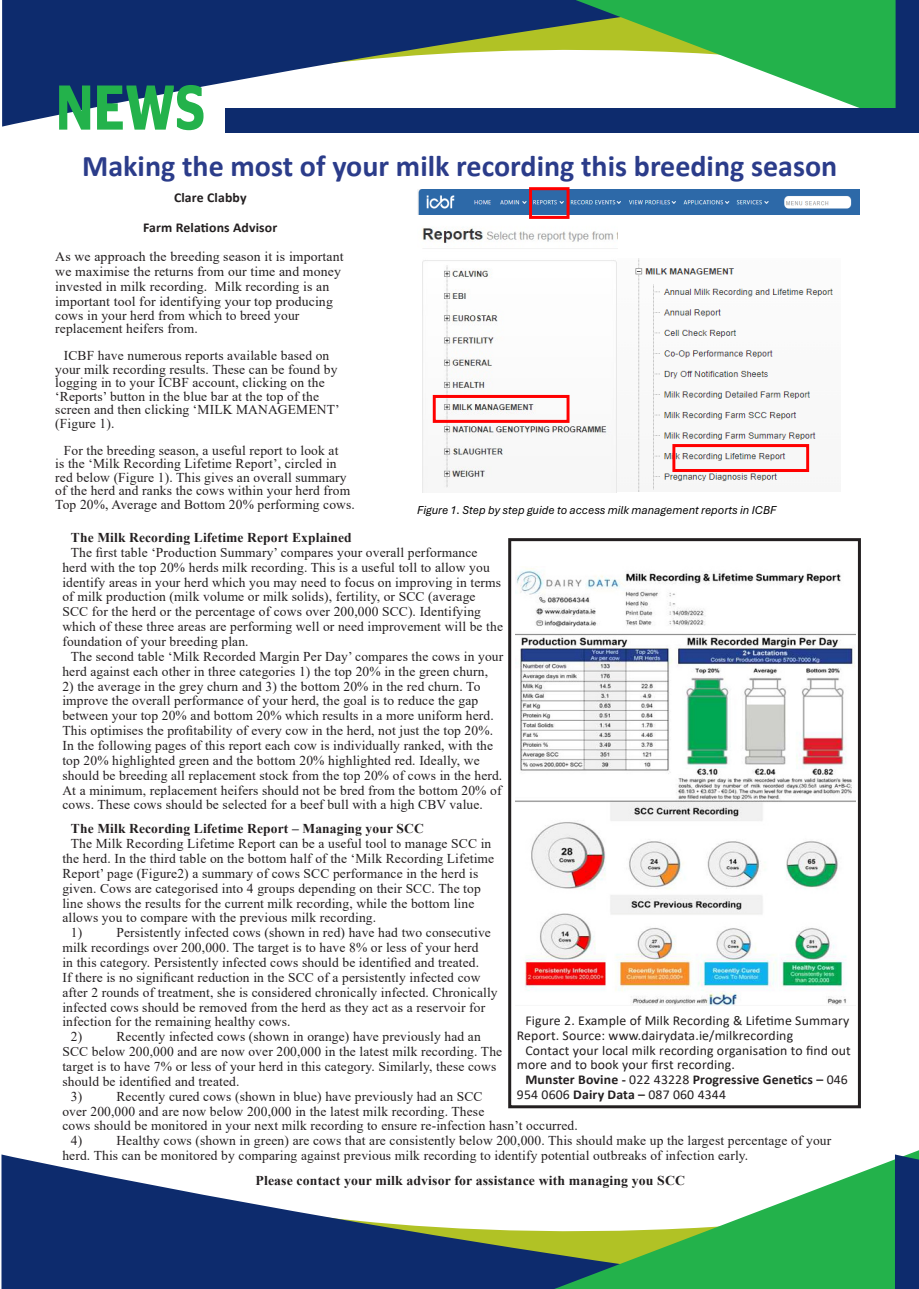
<style>
.page{position:relative;width:919px;height:1289px;background:#fff}
.page>*{position:absolute;margin:0;border:0;box-sizing:border-box;transform-origin:0 0}
.t1{font:600 63px "Stag Sans";color:#23b24b;scale:.83 1}
.t2{font:700 30px "Calibri";color:#2b3c8a}
.t3{font:13.5px/14.9px "Times New Roman";letter-spacing:.01em;color:#231f20}
.t4{font:13.5px/14.9px "Calibri";letter-spacing:.01em;color:#231f20}
.t5{font:700 13.5px "Times New Roman";letter-spacing:.01em;color:#231f20}
.t6{font:700 13.5px/14.9px "Calibri";letter-spacing:.01em;color:#231f20}
.t7{font:italic 12.15px "Aptos";color:#000}
.s1{font-weight:400}
</style>
<div class="page">
<svg style="left:2px;top:1154px;width:552px;height:134px;fill:#0d2b6d"></svg>
<svg style="left:554px;top:1150px;width:364px;height:138px"></svg>
<svg style="left:2px;top:0;width:573px;height:127px;fill:#0d2b6d"></svg>
<div style="left:225px;top:108px;width:693px;height:25px;background:#0d2b6d"></div>
<div style="left:894px;top:1154px;width:24px;height:134px;background:#0d2b6d"></div>
<svg style="left:575px;top:0;width:343px;height:108px"></svg>
<div style="left:508px;top:538px;width:352px;height:570px;border:3px solid #231f20"></div>
<img style="left:418px;top:190px;width:441px;height:24px">
<img style="left:422px;top:216px;width:196px;height:276px">
<img style="left:635px;top:258px;width:198px;height:233px">
<div style="left:529px;top:187px;width:40px;height:32px;border:3px solid #f00"></div>
<div style="left:432px;top:395px;width:137px;height:28px;border:3px solid #f00"></div>
<div style="left:672px;top:444px;width:137px;height:28px;border:3px solid #f00"></div>
<img style="left:516px;top:568px;width:339px;height:437px">
<p class="t1" style="left:56px;top:71px;width:180px">NEWS</p>
<p class="t2" style="left:82px;top:144px;width:756px">Making the most of your milk recording this breeding season</p>
<p class="t6" style="left:174px;top:190px;width:74px">Clare Clabby</p>
<p class="t6" style="left:143px;top:220px;width:136px">Farm Relations Advisor</p>
<p class="t3" style="left:55px;top:249px;width:290px">As we approach the breeding season it is important we maximise the returns from our time and money invested in milk recording. Milk recording is an important tool for identifying your top producing</p>
<p class="t3" style="left:55px;top:308px;width:245px;line-height:13.5px">cows in your herd from which to breed your replacement heifers from.</p>
<p class="t3" style="left:55px;top:348px;width:286px;line-height:13.5px;text-indent:9px">ICBF have numerous reports available based on your milk recording results. These can be found by logging in to your ICBF account, clicking on the ‘Reports’ button in the blue bar at the top of the screen and then clicking ‘MILK MANAGEMENT’ (Figure 1).</p>
<p class="t3" style="left:55px;top:443px;width:301px;line-height:13.5px;text-indent:9px">For the breeding season, a useful report to look at<br>is the ‘Milk Recording Lifetime Report’, circled in red below (Figure 1). This gives an overall summary of the herd and ranks the cows within your herd from Top 20%, Average and Bottom 20% performing cows.</p>
<p class="t7" style="left:417px;top:501px;width:361px">Figure 1. Step by step guide to access milk management reports in ICBF</p>
<p class="t5" style="left:71px;top:527px;width:282px">The Milk Recording Lifetime Report Explained</p>
<p class="t3" style="left:62px;top:544px;width:442px;text-indent:9px">The first table ‘Production Summary’ compares your overall performance herd with the top 20% herds milk recording. This is a useful toll to allow you identify areas in your herd which you may need to focus on improving in terms of milk production (milk volume or milk solids), fertility, or SCC (average SCC for the herd or the percentage of cows over 200,000 SCC). Identifying which of these three areas are performing well or need improvement will be the foundation of your breeding plan.</p>
<p class="t3" style="left:62px;top:648px;width:442px;text-indent:9px">The second table ‘Milk Recorded Margin Per Day’ compares the cows in your herd against each other in three categories 1) the top 20% in the green churn,</p>
<p class="t3" style="left:62px;top:678px;width:441px">2) the average in the grey churn and 3) the bottom 20% in the red churn. To improve the overall performance of your herd, the goal is to reduce the gap between your top 20% and bottom 20% which results in a more uniform herd.<br>This optimises the profitability of every cow in the herd, not just the top 20%.<br>In the following pages of this report each cow is individually ranked, with the top 20% highlighted green and the bottom 20% highlighted red. Ideally, we should be breeding all replacement stock from the top 20% of cows in the herd.<br>At a minimum, replacement heifers should not be bred from the bottom 20% of cows. These cows should be selected for a beef bull with a high CBV value.</p>
<p class="t5" style="left:71px;top:819px;width:354px">The Milk Recording Lifetime Report – Managing your SCC</p>
<p class="t3" style="left:62px;top:835px;width:433px;text-indent:9px">The Milk Recording Lifetime Report can be a useful tool to manage SCC in the herd. In the third table on the bottom half of the ‘Milk Recording Lifetime Report’ page (Figure2) a summary of cows SCC performance in the herd is given. Cows are categorised into 4 groups depending on their SCC. The top line shows the results for the current milk recording, while the bottom line allows you to compare with the previous milk recording.</p>
<p class="t3" style="left:71px;top:924px;width:13px">1)</p>
<p class="t3" style="left:62px;top:924px;width:437px;text-indent:54px">Persistently infected cows (shown in red) have had two consecutive milk recordings over 200,000. The target is to have 8% or less of your herd<br>in this category. Persistently infected cows should be identified and treated.<br>If there is no significant reduction in the SCC of a persistently infected cow after 2 rounds of treatment, she is considered chronically infected. Chronically infected cows should be removed from the herd as they act as a reservoir for infection for the remaining healthy cows.</p>
<p class="t3" style="left:71px;top:1028px;width:13px">2)</p>
<p class="t4" style="left:517px;top:1012px;width:334px;text-indent:9px">Figure 2. Example of Milk Recording &amp; Lifetime Summary<br>Report. Source: www.dairydata.ie/milkrecording</p>
<p class="t4" style="left:517px;top:1042px;width:335px;text-indent:9px">Contact your local milk recording organisation to find out more and to book your first recording.</p>
<p class="t6" style="left:517px;top:1072px;width:332px;text-indent:9px">Munster Bovine - <span class="s1">022 43228</span> Progressive Genetics – <span class="s1">046<br>954 0606</span> Dairy Data – <span class="s1">087 060 4344</span></p>
<p class="t3" style="left:62px;top:1028px;width:441px;text-indent:54px">Recently infected cows (shown in orange) have previously had an SCC below 200,000 and are now over 200,000 in the latest milk recording. The target is to have 7% or less of your herd in this category. Similarly, these cows should be identified and treated.</p>
<p class="t3" style="left:71px;top:1088px;width:13px">3)</p>
<p class="t3" style="left:62px;top:1088px;width:517px;text-indent:54px">Recently cured cows (shown in blue) have previously had an SCC<br>over 200,000 and are now below 200,000 in the latest milk recording. These<br>cows should be monitored in your next milk recording to ensure re-infection hasn’t occurred.</p>
<p class="t3" style="left:71px;top:1132px;width:13px">4)</p>
<p class="t3" style="left:62px;top:1132px;width:770px;text-indent:54px">Healthy cows (shown in green) are cows that are consistently below 200,000. This should make up the largest percentage of your herd. This can be monitored by comparing against previous milk recording to identify potential outbreaks of infection early.</p>
<p class="t5" style="left:255px;top:1170px;width:431px">Please contact your milk advisor for assistance with managing you SCC</p>
</div>
